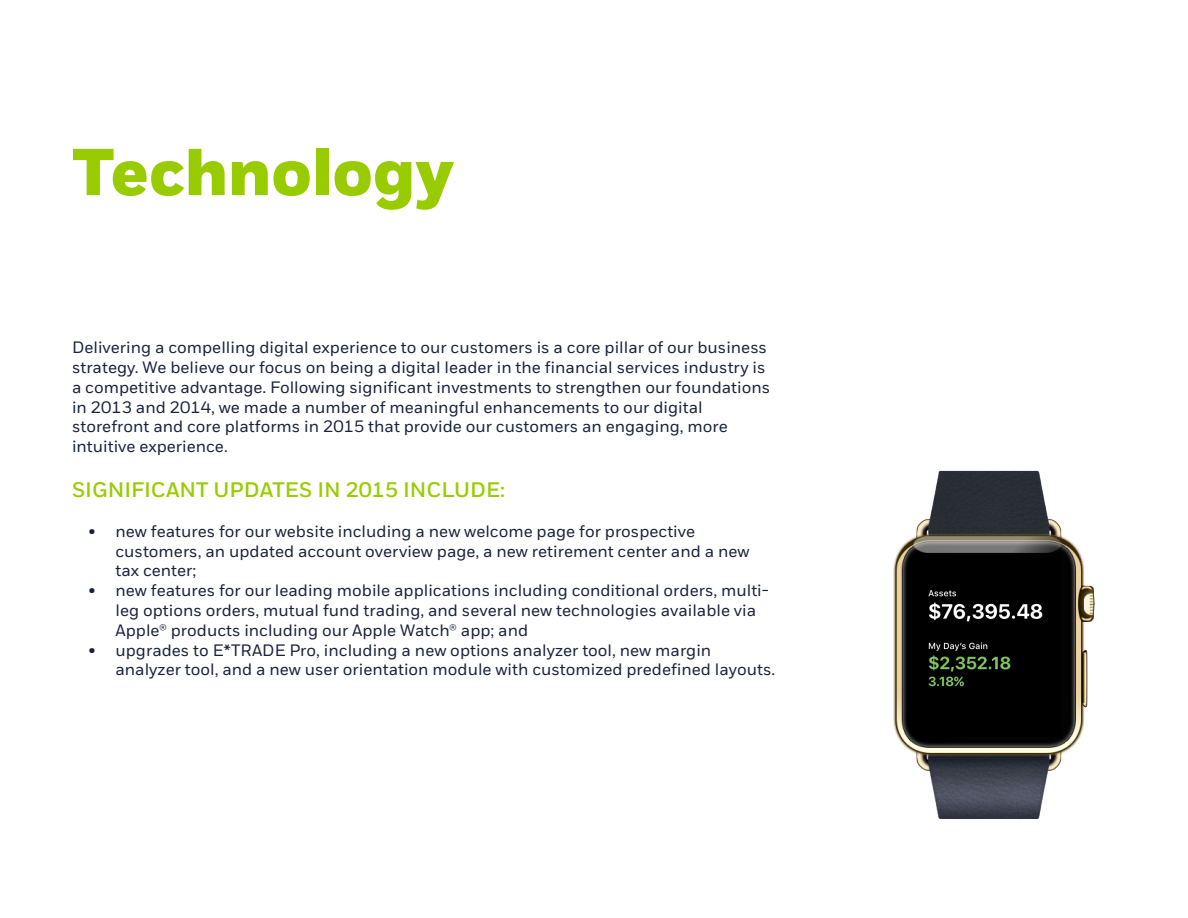
<style>
.page{position:relative;width:1188px;height:918px;background:#fff}
.page>*{position:absolute;margin:0;border:0;box-sizing:border-box;transform-origin:0 0}
.t1{font:800 66px "E Trade Fort";color:#9c0}
.Text_Highlight{font:500 21px "E Trade Fort";color:#9c0}
.t2{font:16.5px/19.8px "E Trade Fort";color:#19223c}
</style>
<div class="page">
<img style="left:893px;top:470px;width:202px;height:349px">
<img style="left:916px;top:556px;width:146px;height:180px">
<p class="t1" style="left:72px;top:131px;width:384px">Technology</p>
<p class="t2" style="left:72px;top:338px;width:700px">Delivering a compelling digital experience to our customers is a core pillar of our business strategy. We believe our focus on being a digital leader in the financial services industry is a competitive advantage. Following significant investments to strengthen our foundations in 2013 and 2014, we made a number of meaningful enhancements to our digital storefront and core platforms in 2015 that provide our customers an engaging, more intuitive experience.</p>
<p class="Text_Highlight" style="left:72px;top:477px;width:435px">SIGNIFICANT UPDATES IN 2015 INCLUDE:</p>
<p class="t2" style="left:116px;top:522px;width:636px;text-indent:-27px">• new features for our website including a new welcome page for prospective customers, an updated account overview page, a new retirement center and a new tax center;</p>
<p class="t2" style="left:116px;top:581px;width:655px;text-indent:-27px">• new features for our leading mobile applications including conditional orders, multi&shy;leg options orders, mutual fund trading, and several new technologies available via<br>Apple® products including our Apple Watch® app; and</p>
<p class="t2" style="left:116px;top:640px;width:661px;text-indent:-27px">• upgrades to E*TRADE Pro, including a new options analyzer tool, new margin analyzer tool, and a new user orientation module with customized predefined layouts.</p>
</div>
